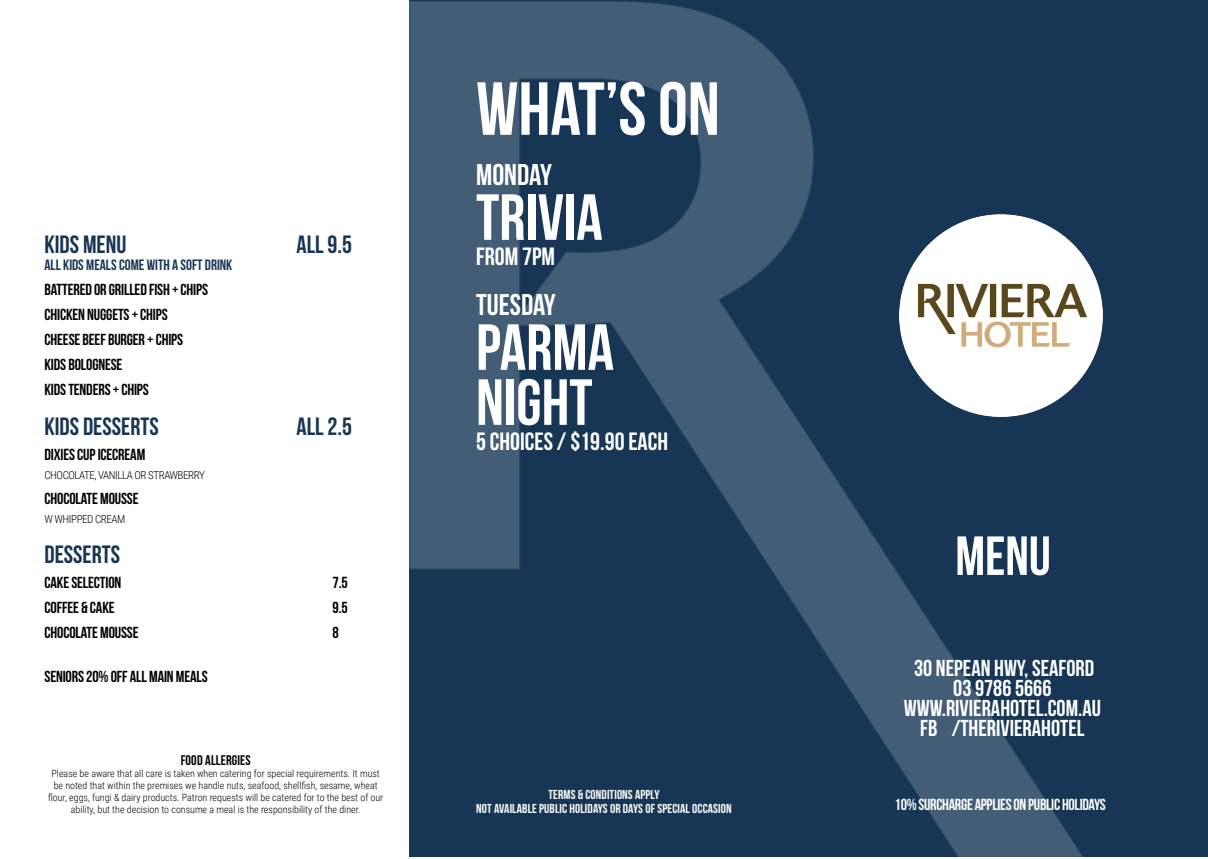
<style>
.page{position:relative;width:1208px;height:859px;background:#fff}
.page>*{position:absolute;margin:0;border:0;box-sizing:border-box;transform-origin:0 0}
.t1{font:75px "Bebas Neue";color:#fff}
.t2{font:65px/55px "Bebas Neue";color:#fff}
.t3{font:55px "Bebas Neue";color:#fff}
.t4{font:30px "Bebas Neue";color:#fff}
.t5{font:25px "Bebas Neue";color:#173655}
.t6{font:25px "Bebas Neue";color:#fff}
.t7{font:23px "Bebas Neue";color:#fff}
.t8{font:16px "Bebas Neue";letter-spacing:-.01em;color:#000}
.t9{font:16px "Bebas Neue";letter-spacing:-.02em;color:#fff}
.t10{font:15px "Bebas Neue";color:#173655}
.t11{font:14px "Bebas Neue";letter-spacing:.01em;color:#000}
.t12{font:13px "Bebas Neue";letter-spacing:.01em;color:#fff}
.t13{font:300 11px "Roboto Condensed";letter-spacing:-.04em;color:#000}
.t14{font:300 10px/12px "Roboto Condensed";color:#000;text-align:center}
</style>
<div class="page">
<div style="left:409px;top:0;width:799px;height:856px;background:#173655"></div>
<img style="left:409px;top:2px;width:674px;height:855px">
<img style="left:899px;top:214px;width:203px;height:203px">
<p class="t5" style="left:45px;top:230px;width:83px">KIDS MENU</p>
<p class="t5" style="left:297px;top:230px;width:57px">ALL 9.5</p>
<p class="t10" style="left:45px;top:256px;width:189px">ALL KIDS MEALS COME WITH A SOFT DRINK</p>
<p class="t8" style="left:45px;top:280px;width:165px">BATTERED OR GRILLED FISH + CHIPS</p>
<p class="t8" style="left:45px;top:305px;width:125px">CHICKEN NUGGETS + CHIPS</p>
<p class="t8" style="left:45px;top:330px;width:140px">CHEESE BEEF BURGER + CHIPS</p>
<p class="t8" style="left:45px;top:355px;width:79px">KIDS BOLOGNESE</p>
<p class="t8" style="left:45px;top:380px;width:106px">KIDS TENDERS + CHIPS</p>
<p class="t5" style="left:45px;top:412px;width:116px">KIDS DESSERTS</p>
<p class="t5" style="left:297px;top:412px;width:57px">ALL 2.5</p>
<p class="t8" style="left:45px;top:445px;width:102px">DIXIES CUP ICECREAM</p>
<p class="t13" style="left:45px;top:467px;width:162px">CHOCOLATE, VANILLA OR STRAWBERRY</p>
<p class="t8" style="left:45px;top:489px;width:96px">CHOCOLATE MOUSSE</p>
<p class="t13" style="left:45px;top:511px;width:82px">W WHIPPED CREAM</p>
<p class="t5" style="left:45px;top:540px;width:77px">DESSERTS</p>
<p class="t8" style="left:45px;top:573px;width:78px">CAKE SELECTION</p>
<p class="t8" style="left:333px;top:573px;width:17px">7.5</p>
<p class="t8" style="left:45px;top:598px;width:72px">COFFEE &amp; CAKE</p>
<p class="t8" style="left:333px;top:598px;width:17px">9.5</p>
<p class="t8" style="left:45px;top:623px;width:96px">CHOCOLATE MOUSSE</p>
<p class="t8" style="left:333px;top:623px;width:8px">8</p>
<p class="t8" style="left:45px;top:667px;width:165px">SENIORS 20% OFF ALL MAIN MEALS</p>
<p class="t11" style="left:181px;top:753px;width:72px">FOOD ALLERGIES</p>
<p class="t14" style="left:48px;top:767px;width:337px">Please be aware that all care is taken when catering for special requirements. It must be noted that within the premises we handle nuts, seafood, shellfish, sesame, wheat flour, eggs, fungi &amp; dairy products. Patron requests will be catered for to the best of our ability, but the decision to consume a meal is the responsibility of the diner.</p>
<p class="t1" style="left:476px;top:68px;width:245px">WHAT’S ON</p>
<p class="t4" style="left:476px;top:158px;width:77px">MONDAY</p>
<p class="t2" style="left:476px;top:189px;width:128px">TRIVIA</p>
<p class="t6" style="left:476px;top:242px;width:80px">FROM 7PM</p>
<p class="t4" style="left:476px;top:288px;width:81px">TUESDAY</p>
<p class="t2" style="left:476px;top:319px;width:139px">PARMA<br>NIGHT</p>
<p class="t6" style="left:476px;top:427px;width:193px">5 CHOICES / $19.90 EACH</p>
<p class="t3" style="left:955px;top:526px;width:97px">MENU</p>
<p class="t7" style="left:914px;top:656px;width:181px">30 NEPEAN HWY, SEAFORD</p>
<p class="t7" style="left:953px;top:676px;width:100px">03 9786 5666</p>
<p class="t7" style="left:903px;top:696px;width:199px">WWW.RIVIERAHOTEL.COM.AU</p>
<p class="t7" style="left:920px;top:716px;width:166px">FB /THERIVIERAHOTEL</p>
<p class="t12" style="left:548px;top:787px;width:112px">TERMS &amp; CONDITIONS APPLY</p>
<p class="t12" style="left:476px;top:801px;width:257px">NOT AVAILABLE PUBLIC HOLIDAYS OR DAYS OF SPECIAL OCCASION</p>
<p class="t9" style="left:894px;top:795px;width:213px">10% SURCHARGE APPLIES ON PUBLIC HOLIDAYS</p>
</div>
